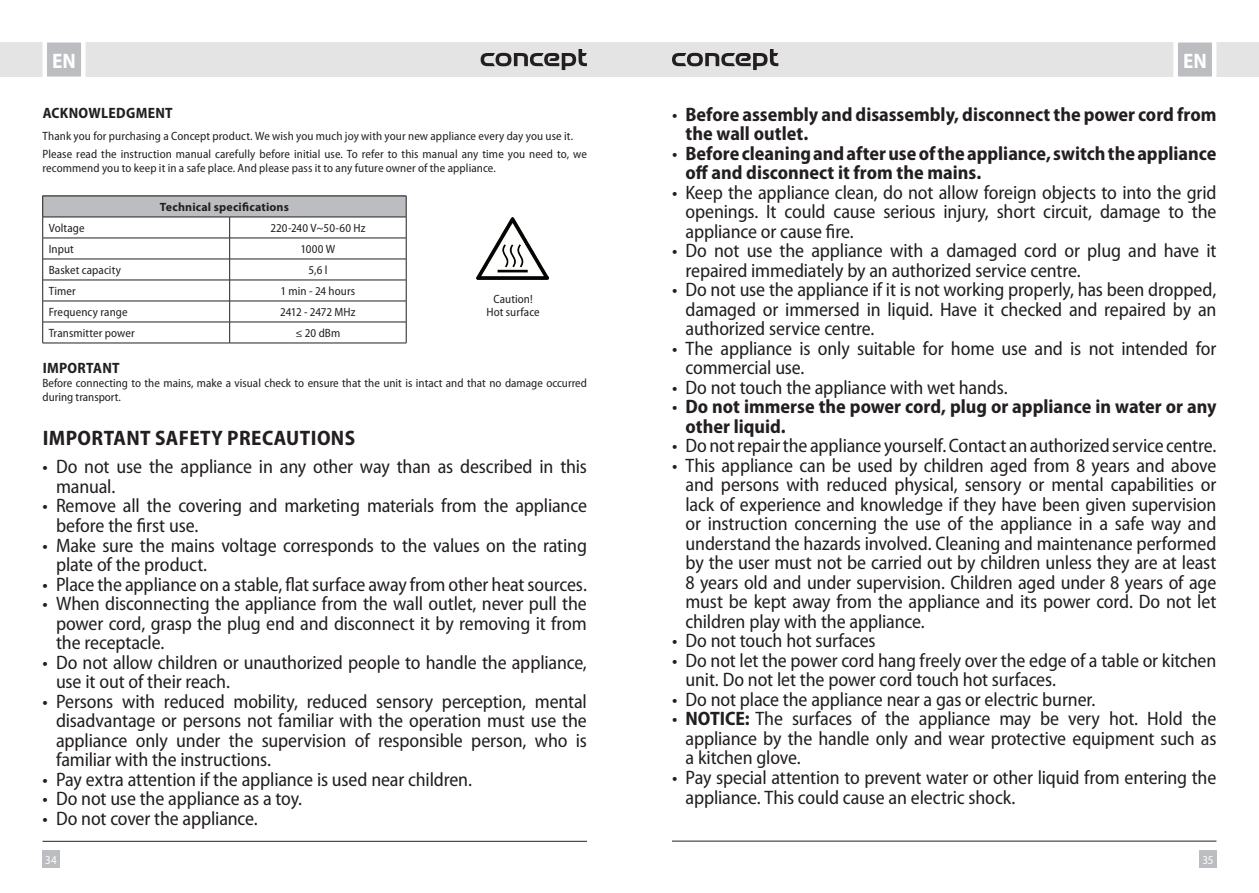
<style>
.page{position:relative;width:1259px;height:893px;background:#fff}
.page>*{position:absolute;margin:0;border:0;box-sizing:border-box;transform-origin:0 0}
.t1{font:700 semi-condensed 21px "Myriad Pro";letter-spacing:.02em;color:#231f20}
.t2{font:700 semi-condensed 21px "Myriad Pro";color:#fff}
.t3{font:semi-condensed 19.5px/19.5px "Myriad Pro";letter-spacing:-.01em;color:#231f20}
.t4{font:700 semi-condensed 19.5px/19.5px "Myriad Pro";color:#231f20}
.t5{font:700 semi-condensed 15px "Myriad Pro";letter-spacing:.02em;color:#231f20}
.t6{font:semi-condensed 12px/13.8px "Myriad Pro";letter-spacing:.005em;color:#231f20}
.t7{font:700 12px "Myriad Pro";letter-spacing:.015em;color:#231f20}
.t8{font:semi-condensed 12px "Myriad Pro";letter-spacing:-.02em;color:#231f20}
.t9{font:semi-condensed 12px "Myriad Pro";color:#fff}
.s1{font-weight:400}
.s2{font-weight:700}
</style>
<div class="page">
<div style="left:629px;top:43px;width:630px;height:34px;background:#e4e4e4"></div>
<div style="left:0;top:43px;width:629px;height:34px;background:#e4e4e4"></div>
<div style="left:43px;top:850px;width:17px;height:17px;background:#bcbdc0"></div>
<div style="left:1199px;top:850px;width:17px;height:17px;background:#bcbdc0"></div>
<svg style="left:1171px;top:42px;width:47px;height:35px;background:#cdced0"></svg>
<svg style="left:40px;top:42px;width:48px;height:35px;background:#ceced0"></svg>
<hr style="left:672px;top:841px;width:544px;height:1px;background:#231f20">
<hr style="left:43px;top:841px;width:544px;height:1px;background:#231f20">
<svg style="left:480px;top:49px;width:107px;height:21px"></svg>
<svg style="left:672px;top:49px;width:106px;height:21px"></svg>
<div style="left:43px;top:196px;width:363px;height:21px;background:#bcbdc0"></div>
<hr style="left:43px;top:196px;width:187px;height:1px;background:#231f20">
<hr style="left:230px;top:196px;width:176px;height:1px;background:#231f20">
<hr style="left:43px;top:217px;width:187px;height:1px;background:#231f20">
<hr style="left:230px;top:217px;width:176px;height:1px;background:#231f20">
<hr style="left:43px;top:238px;width:187px;height:1px;background:#231f20">
<hr style="left:230px;top:238px;width:176px;height:1px;background:#231f20">
<hr style="left:43px;top:259px;width:187px;height:1px;background:#231f20">
<hr style="left:230px;top:259px;width:176px;height:1px;background:#231f20">
<hr style="left:43px;top:280px;width:187px;height:1px;background:#231f20">
<hr style="left:230px;top:280px;width:176px;height:1px;background:#231f20">
<hr style="left:43px;top:301px;width:187px;height:1px;background:#231f20">
<hr style="left:230px;top:301px;width:176px;height:1px;background:#231f20">
<hr style="left:43px;top:322px;width:187px;height:1px;background:#231f20">
<svg style="left:42px;top:196px;width:1px;height:147px"></svg>
<hr style="left:230px;top:322px;width:176px;height:1px;background:#231f20">
<svg style="left:229px;top:217px;width:1px;height:126px"></svg>
<svg style="left:406px;top:196px;width:1px;height:147px"></svg>
<hr style="left:43px;top:343px;width:187px;height:1px;background:#231f20">
<hr style="left:230px;top:343px;width:176px;height:1px;background:#231f20">
<img style="left:476px;top:217px;width:72px;height:63px">
<p class="t2" style="left:52px;top:50px;width:25px">EN</p>
<p class="t2" style="left:1183px;top:50px;width:25px">EN</p>
<p class="t5" style="left:43px;top:104px;width:132px">ACKNOWLEDGMENT</p>
<p class="t6" style="left:43px;top:127px;width:546px;line-height:18px">Thank you for purchasing a Concept product. We wish you much joy with your new appliance every day you use it.<br>Please read the instruction manual carefully before initial use. To refer to this manual any time you need to, we</p>
<p class="t6" style="left:43px;top:161px;width:455px">recommend you to keep it in a safe place. And please pass it to any future owner of the appliance.</p>
<p class="t7" style="left:160px;top:200px;width:131px">Technical specifications</p>
<p class="t6" style="left:49px;top:221px;width:37px">Voltage</p>
<p class="t6" style="left:270px;top:221px;width:97px">220-240 V~50-60 Hz</p>
<p class="t6" style="left:49px;top:242px;width:27px">Input</p>
<p class="t6" style="left:300px;top:242px;width:36px">1000 W</p>
<p class="t6" style="left:49px;top:263px;width:74px">Basket capacity</p>
<p class="t6" style="left:308px;top:263px;width:20px">5,6 l</p>
<p class="t6" style="left:49px;top:284px;width:29px">Timer</p>
<p class="t6" style="left:280px;top:284px;width:76px">1 min - 24 hours</p>
<p class="t6" style="left:49px;top:305px;width:80px">Frequency range</p>
<p class="t8" style="left:280px;top:305px;width:77px">2412 - 2472 MHz</p>
<p class="t6" style="left:49px;top:326px;width:88px">Transmitter power</p>
<p class="t6" style="left:295px;top:326px;width:46px">≤ 20 dBm</p>
<p class="t5" style="left:43px;top:360px;width:79px">IMPORTANT</p>
<p class="t6" style="left:43px;top:376px;width:546px">Before connecting to the mains, make a visual check to ensure that the unit is intact and that no damage occurred during transport.</p>
<p class="t1" style="left:43px;top:427px;width:314px">IMPORTANT SAFETY PRECAUTIONS</p>
<p class="t3" style="left:56px;top:458px;width:532px;text-indent:-13px">• Do not use the appliance in any other way than as described in this manual.</p>
<p class="t3" style="left:56px;top:497px;width:532px;text-indent:-13px">• Remove all the covering and marketing materials from the appliance before the first use.</p>
<p class="t3" style="left:56px;top:536px;width:532px;text-indent:-13px">• Make sure the mains voltage corresponds to the values on the rating plate of the product.</p>
<p class="t3" style="left:43px;top:575px;width:546px">• Place the appliance on a stable, flat surface away from other heat sources.</p>
<p class="t3" style="left:56px;top:594px;width:532px;text-align:justify;text-indent:-13px">• When disconnecting the appliance from the wall outlet, never pull the power cord, grasp the plug end and disconnect it by removing it from the receptacle.</p>
<p class="t3" style="left:56px;top:653px;width:532px;text-indent:-13px">• Do not allow children or unauthorized people to handle the appliance, use it out of their reach.</p>
<p class="t3" style="left:56px;top:692px;width:532px;text-align:justify;text-indent:-13px">• Persons with reduced mobility, reduced sensory perception, mental disadvantage or persons not familiar with the operation must use the appliance only under the supervision of responsible person, who is familiar with the instructions.</p>
<p class="t3" style="left:43px;top:770px;width:431px">• Pay extra attention if the appliance is used near children.</p>
<p class="t3" style="left:43px;top:789px;width:261px">• Do not use the appliance as a toy.</p>
<p class="t3" style="left:43px;top:809px;width:217px">• Do not cover the appliance.</p>
<p class="t4" style="left:685px;top:105px;width:532px;text-indent:-13px"><span class="s1">•</span> Before assembly and disassembly, disconnect the power cord from the wall outlet.</p>
<p class="t4" style="left:685px;top:144px;width:532px;text-indent:-13px"><span class="s1">•</span> Before cleaning and after use of the appliance, switch the appliance off and disconnect it from the mains.</p>
<p class="t3" style="left:685px;top:183px;width:532px;text-align:justify;text-indent:-13px">• Keep the appliance clean, do not allow foreign objects to into the grid openings. It could cause serious injury, short circuit, damage to the appliance or cause fire.</p>
<p class="t3" style="left:685px;top:242px;width:532px;text-indent:-13px">• Do not use the appliance with a damaged cord or plug and have it repaired immediately by an authorized service centre.</p>
<p class="t3" style="left:685px;top:281px;width:532px;text-align:justify;text-indent:-13px">• Do not use the appliance if it is not working properly, has been dropped, damaged or immersed in liquid. Have it checked and repaired by an authorized service centre.</p>
<p class="t3" style="left:685px;top:339px;width:532px;text-indent:-13px">• The appliance is only suitable for home use and is not intended for commercial use.</p>
<p class="t3" style="left:672px;top:378px;width:337px">• Do not touch the appliance with wet hands.</p>
<p class="t4" style="left:685px;top:397px;width:532px;text-indent:-13px"><span class="s1">•</span> Do not immerse the power cord, plug or appliance in water or any other liquid.</p>
<p class="t3" style="left:672px;top:437px;width:546px">• Do not repair the appliance yourself. Contact an authorized service centre.</p>
<p class="t3" style="left:685px;top:456px;width:532px;text-align:justify;text-indent:-13px">• This appliance can be used by children aged from 8 years and above and persons with reduced physical, sensory or mental capabilities or lack of experience and knowledge if they have been given supervision or instruction concerning the use of the appliance in a safe way and understand the hazards involved. Cleaning and maintenance performed by the user must not be carried out by children unless they are at least 8 years old and under supervision. Children aged under 8 years of age must be kept away from the appliance and its power cord. Do not let children play with the appliance.</p>
<p class="t3" style="left:672px;top:632px;width:205px">• Do not touch hot surfaces</p>
<p class="t3" style="left:685px;top:651px;width:532px;text-indent:-13px">• Do not let the power cord hang freely over the edge of a table or kitchen unit. Do not let the power cord touch hot surfaces.</p>
<p class="t3" style="left:672px;top:690px;width:425px">• Do not place the appliance near a gas or electric burner.</p>
<p class="t3" style="left:685px;top:710px;width:532px;text-align:justify;text-indent:-13px">• <span class="s2">NOTICE:</span> The surfaces of the appliance may be very hot. Hold the appliance by the handle only and wear protective equipment such as a kitchen glove.</p>
<p class="t3" style="left:685px;top:768px;width:532px;text-indent:-13px">• Pay special attention to prevent water or other liquid from entering the appliance. This could cause an electric shock.</p>
<p class="t6" style="left:486px;top:292px;width:55px;text-align:center">Caution!<br>Hot surface</p>
<p class="t9" style="left:45px;top:853px;width:13px">34</p>
<p class="t9" style="left:1202px;top:853px;width:13px">35</p>
</div>
